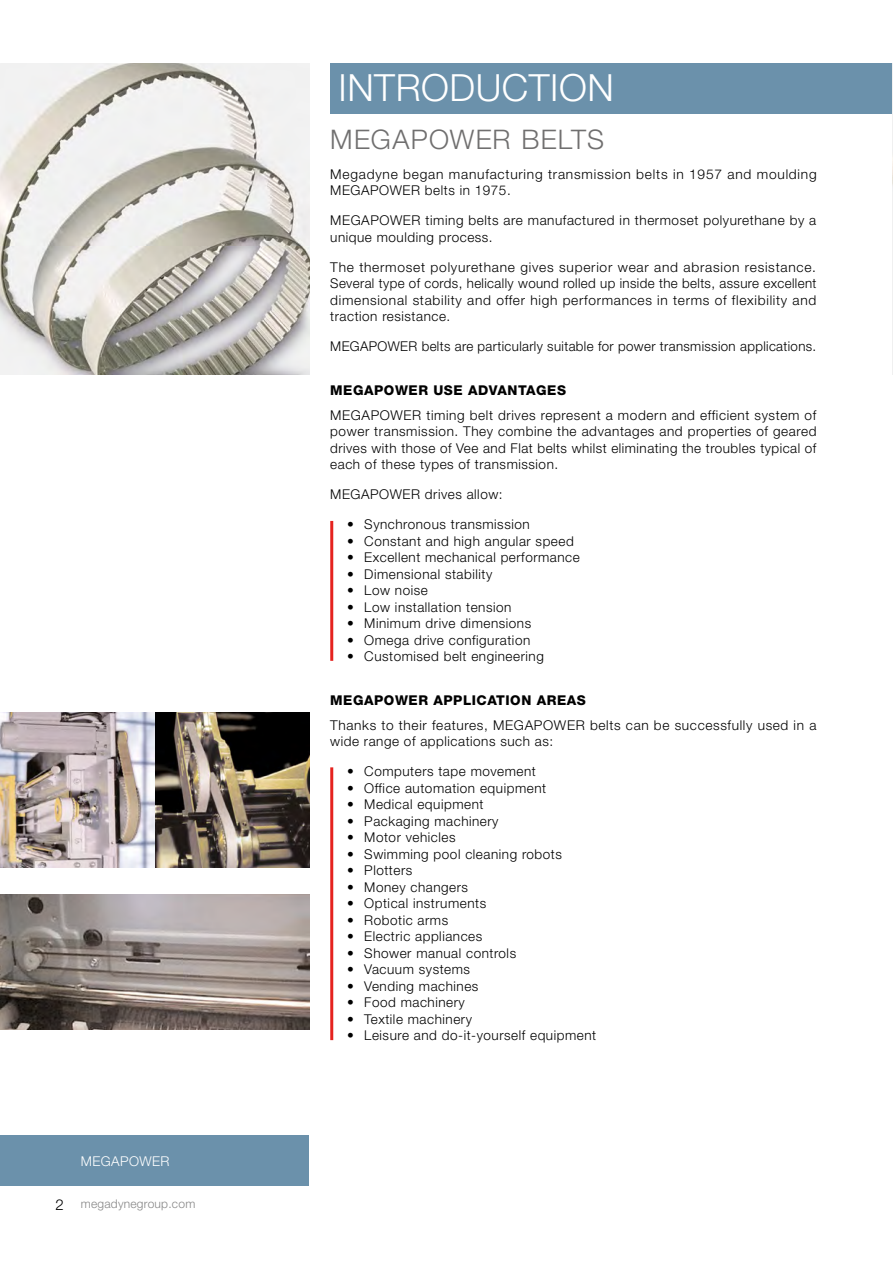
<style>
.page{position:relative;width:893px;height:1263px;background:#fff}
.page>*{position:absolute;margin:0;border:0;box-sizing:border-box;transform-origin:0 0}
.t1{font:300 37.5px "Helvetica Neue LT Std";letter-spacing:.015em;color:#fff}
.t2{font:300 27px "Helvetica Neue LT Std";letter-spacing:.04em;color:#706f6f}
.t3{font:300 13.5px/16.5px "Helvetica Neue LT Std";letter-spacing:.04em;color:#000}
.t4{font:800 13.5px "Helvetica Neue LT Std";letter-spacing:.04em;color:#000}
.t5{font:300 13.5px "Helvetica Neue LT Std";letter-spacing:.03em;color:#fff}
.t6{font:300 12px "Helvetica Neue LT Std";letter-spacing:.02em;color:#878787}
.s1{font-size:15px;color:#000}
</style>
<div class="page">
<div style="left:0;top:1135px;width:309px;height:51px;background:#6b91ab"></div>
<div style="left:331px;top:64px;width:562px;height:50px;background:#6b91ab"></div>
<img style="left:0;top:64px;width:309px;height:310px">
<hr style="left:330px;top:521px;width:3px;height:140px;background:#e5231f">
<hr style="left:330px;top:767px;width:3px;height:273px;background:#e5231f">
<img style="left:0;top:713px;width:309px;height:154px">
<img style="left:0;top:894px;width:309px;height:135px">
<img style="left:892px;top:64px;width:1px;height:310px">
<p class="t5" style="left:81px;top:1153px;width:90px">MEGAPOWER</p>
<p class="t6" style="left:55px;top:1196px;width:141px"><span class="s1">2</span> megadynegroup.com</p>
<h1 class="t1" style="left:338px;top:65px;width:277px">INTRODUCTION</h1>
<h2 class="t2" style="left:330px;top:123px;width:275px">MEGAPOWER BELTS</h2>
<p class="t3" style="left:330px;top:166px;width:488px">Megadyne began manufacturing transmission belts in 1957 and moulding<br>MEGAPOWER belts in 1975.</p>
<p class="t3" style="left:330px;top:212px;width:488px">MEGAPOWER timing belts are manufactured in thermoset polyurethane by a unique moulding process.</p>
<p class="t3" style="left:330px;top:259px;width:488px;text-align:justify">The thermoset polyurethane gives superior wear and abrasion resistance.<br>Several type of cords, helically wound rolled up inside the belts, assure excellent dimensional stability and offer high performances in terms of flexibility and traction resistance.</p>
<p class="t3" style="left:330px;top:338px;width:488px">MEGAPOWER belts are particularly suitable for power transmission applications.</p>
<p class="t4" style="left:330px;top:382px;width:237px">MEGAPOWER USE ADVANTAGES</p>
<p class="t3" style="left:330px;top:407px;width:488px;text-align:justify">MEGAPOWER timing belt drives represent a modern and efficient system of power transmission. They combine the advantages and properties of geared drives with those of Vee and Flat belts whilst eliminating the troubles typical of each of these types of transmission.</p>
<p class="t3" style="left:330px;top:486px;width:174px">MEGAPOWER drives allow:</p>
<p class="t3" style="left:347px;top:516px;width:184px">• Synchronous transmission</p>
<p class="t3" style="left:347px;top:533px;width:228px">• Constant and high angular speed</p>
<p class="t3" style="left:347px;top:549px;width:234px">• Excellent mechanical performance</p>
<p class="t3" style="left:347px;top:566px;width:147px">• Dimensional stability</p>
<p class="t3" style="left:347px;top:582px;width:82px">• Low noise</p>
<p class="t3" style="left:347px;top:599px;width:166px">• Low installation tension</p>
<p class="t3" style="left:347px;top:615px;width:185px">• Minimum drive dimensions</p>
<p class="t3" style="left:347px;top:632px;width:185px">• Omega drive configuration</p>
<p class="t3" style="left:347px;top:648px;width:198px">• Customised belt engineering</p>
<p class="t4" style="left:330px;top:692px;width:257px">MEGAPOWER APPLICATION AREAS</p>
<p class="t3" style="left:330px;top:717px;width:488px">Thanks to their features, MEGAPOWER belts can be successfully used in a wide range of applications such as:</p>
<p class="t3" style="left:347px;top:763px;width:190px">• Computers tape movement</p>
<p class="t3" style="left:347px;top:780px;width:200px">• Office automation equipment</p>
<p class="t3" style="left:347px;top:796px;width:138px">• Medical equipment</p>
<p class="t3" style="left:347px;top:813px;width:153px">• Packaging machinery</p>
<p class="t3" style="left:347px;top:829px;width:110px">• Motor vehicles</p>
<p class="t3" style="left:347px;top:846px;width:216px">• Swimming pool cleaning robots</p>
<p class="t3" style="left:347px;top:862px;width:67px">• Plotters</p>
<p class="t3" style="left:347px;top:879px;width:122px">• Money changers</p>
<p class="t3" style="left:347px;top:895px;width:140px">• Optical instruments</p>
<p class="t3" style="left:347px;top:912px;width:102px">• Robotic arms</p>
<p class="t3" style="left:347px;top:928px;width:137px">• Electric appliances</p>
<p class="t3" style="left:347px;top:945px;width:170px">• Shower manual controls</p>
<p class="t3" style="left:347px;top:961px;width:124px">• Vacuum systems</p>
<p class="t3" style="left:347px;top:978px;width:133px">• Vending machines</p>
<p class="t3" style="left:347px;top:994px;width:119px">• Food machinery</p>
<p class="t3" style="left:347px;top:1011px;width:126px">• Textile machinery</p>
<p class="t3" style="left:347px;top:1027px;width:250px">• Leisure and do-it-yourself equipment</p>
</div>
